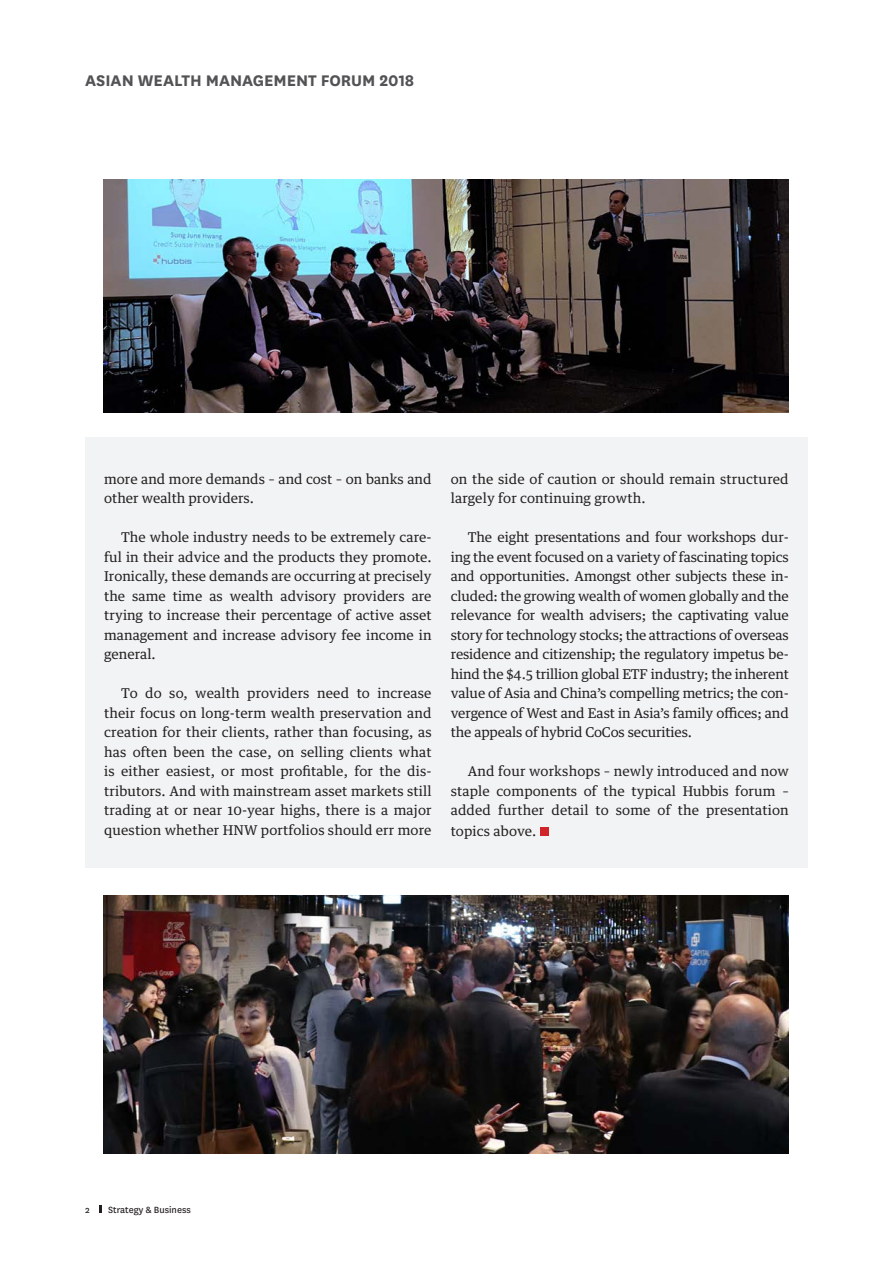
<style>
.page{position:relative;width:893px;height:1263px;background:#fff}
.page>*{position:absolute;margin:0;border:0;box-sizing:border-box;transform-origin:0 0}
.t1{font:700 18px "National";letter-spacing:-.005em;color:#535355}
.t2{font:13.5px/19.5px "Guardian Text Egyp";letter-spacing:.005em;color:#231f20;text-align:justify}
.t3{font:10.5px "National";color:#231f20}
</style>
<div class="page">
<svg style="left:99px;top:1205px;width:2px;height:8px"></svg>
<div style="left:86px;top:157px;width:722px;height:1021px;background:#f2f3f4"></div>
<div style="left:85px;top:157px;width:723px;height:280px;background:#fff"></div>
<img style="left:103px;top:180px;width:686px;height:232px">
<div style="left:85px;top:869px;width:722px;height:309px;background:#fff"></div>
<img style="left:103px;top:895px;width:686px;height:258px">
<div style="left:540px;top:828px;width:8px;height:8px;background:#d1232a"></div>
<h1 class="t1" style="left:85px;top:67px;width:331px">ASIAN WEALTH MANAGEMENT FORUM 2018</h1>
<p class="t2" style="left:104px;top:468px;width:329px">more and more demands – and cost – on banks and other wealth providers.</p>
<p class="t2" style="left:104px;top:526px;width:329px;text-indent:17px">The whole industry needs to be extremely care&shy;ful in their advice and the products they promote.<br>Ironically, these demands are occurring at precisely the same time as wealth advisory providers are trying to increase their percentage of active asset management and increase advisory fee income in general.</p>
<p class="t2" style="left:104px;top:682px;width:329px;text-indent:17px">To do so, wealth providers need to increase their focus on long-term wealth preservation and creation for their clients, rather than focusing, as has often been the case, on selling clients what is either easiest, or most profitable, for the dis&shy;tributors. And with mainstream asset markets still trading at or near 10-year highs, there is a major question whether HNW portfolios should err more</p>
<p class="t2" style="left:451px;top:468px;width:339px">on the side of caution or should remain structured largely for continuing growth.</p>
<p class="t2" style="left:451px;top:526px;width:340px;text-indent:17px">The eight presentations and four workshops dur&shy;ing the event focused on a variety of fascinating topics and opportunities. Amongst other subjects these in&shy;cluded: the growing wealth of women globally and the relevance for wealth advisers; the captivating value story for technology stocks; the attractions of overseas residence and citizenship; the regulatory impetus be&shy;hind the $4.5 trillion global ETF industry; the inherent value of Asia and China’s compelling metrics; the con&shy;vergence of West and East in Asia’s family offices; and the appeals of hybrid CoCos securities.</p>
<p class="t2" style="left:451px;top:760px;width:340px;text-indent:17px">And four workshops – newly introduced and now staple components of the typical Hubbis forum – added further detail to some of the presentation</p>
<p class="t2" style="left:451px;top:820px;width:87px">topics above.</p>
<p class="t3" style="left:85px;top:1202px;width:6px">2</p>
<p class="t3" style="left:108px;top:1202px;width:84px">Strategy &amp; Business</p>
</div>
